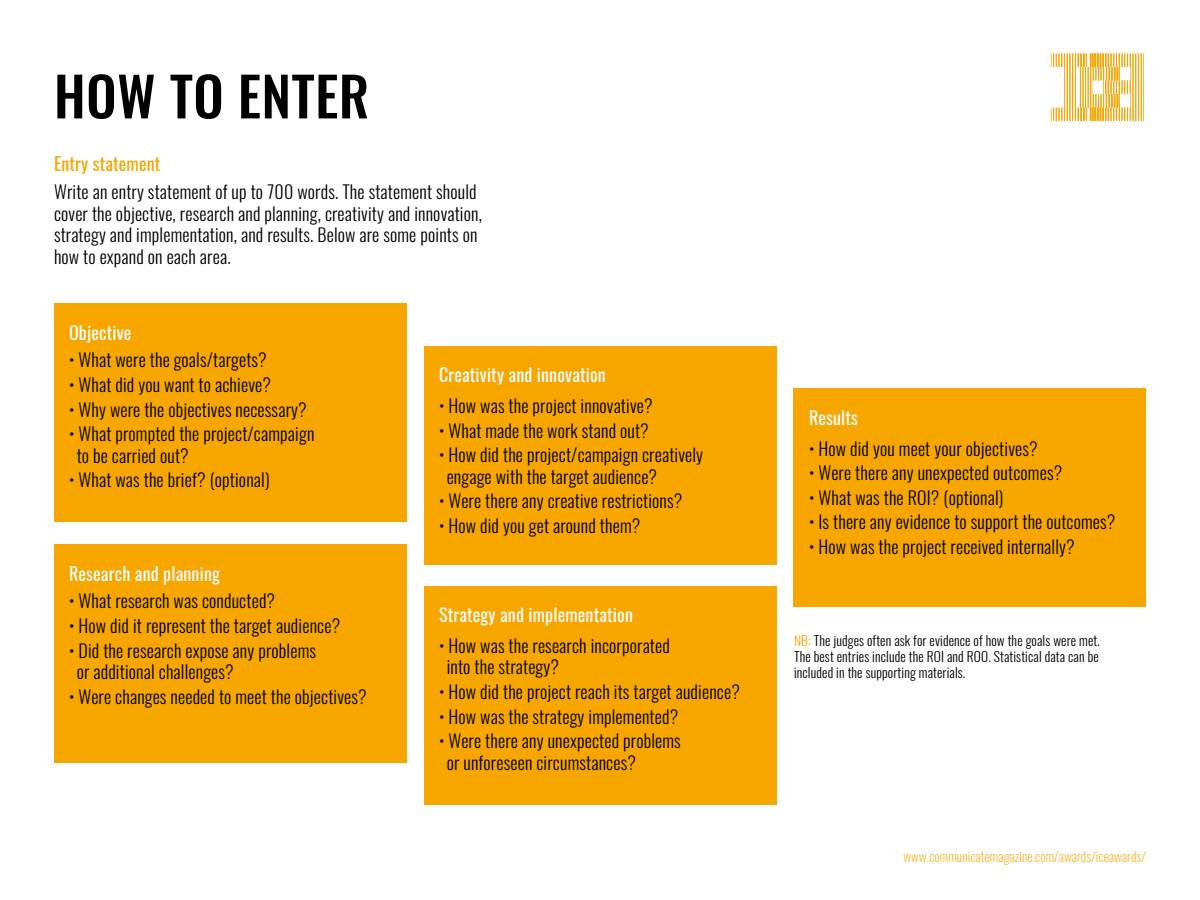
<style>
.page{position:relative;width:1200px;height:900px;background:#fff}
.page>*{position:absolute;margin:0;border:0;box-sizing:border-box;transform-origin:0 0}
.t1{font:500 54px "Oswald";letter-spacing:.01em;color:#000}
.t2{font:300 18px/21.6px "Oswald";letter-spacing:.01em;color:#000}
.t3{font:18px "Oswald";letter-spacing:.01em;color:#fff}
.t4{font:18px "Oswald";letter-spacing:.01em;color:#f7a600}
.t5{font:300 13.5px/16.2px "Oswald";letter-spacing:.01em;color:#000;text-align:justify}
.t6{font:200 13.5px "Oswald";letter-spacing:.01em;color:#f7a600}
.s1{color:#f7a600}
</style>
<div class="page">
<div style="left:54px;top:544px;width:352px;height:219px;background:#f7a600"></div>
<div style="left:54px;top:303px;width:352px;height:219px;background:#f7a600"></div>
<div style="left:424px;top:346px;width:352px;height:219px;background:#f7a600"></div>
<div style="left:424px;top:586px;width:352px;height:219px;background:#f7a600"></div>
<div style="left:794px;top:389px;width:352px;height:218px;background:#f7a600"></div>
<hr style="left:1117px;top:67px;width:1px;height:41px;background:#f7a600">
<hr style="left:1114px;top:67px;width:1px;height:41px;background:#f7a600">
<hr style="left:1111px;top:67px;width:2px;height:41px;background:#f7a600">
<hr style="left:1109px;top:67px;width:1px;height:41px;background:#f7a600">
<hr style="left:1106px;top:67px;width:1px;height:41px;background:#f7a600">
<hr style="left:1101px;top:67px;width:1px;height:41px;background:#f7a600">
<hr style="left:1088px;top:67px;width:1px;height:41px;background:#f7a600">
<hr style="left:1085px;top:67px;width:1px;height:41px;background:#f7a600">
<hr style="left:1090px;top:53px;width:1px;height:68px;background:#f7a600">
<hr style="left:1091px;top:53px;width:3px;height:68px;background:#f7a600">
<hr style="left:1094px;top:53px;width:2px;height:68px;background:#f7a600">
<hr style="left:1097px;top:53px;width:2px;height:68px;background:#f7a600">
<hr style="left:1100px;top:53px;width:1px;height:68px;background:#f7a600">
<hr style="left:1102px;top:53px;width:2px;height:68px;background:#f7a600">
<hr style="left:1105px;top:53px;width:1px;height:68px;background:#f7a600">
<hr style="left:1108px;top:53px;width:1px;height:68px;background:#f7a600">
<hr style="left:1110px;top:53px;width:2px;height:68px;background:#f7a600">
<hr style="left:1113px;top:53px;width:1px;height:68px;background:#f7a600">
<hr style="left:1116px;top:53px;width:1px;height:68px;background:#f7a600">
<hr style="left:1119px;top:53px;width:1px;height:68px;background:#f7a600">
<hr style="left:1122px;top:53px;width:1px;height:68px;background:#f7a600">
<hr style="left:1124px;top:53px;width:1px;height:68px;background:#f7a600">
<hr style="left:1127px;top:53px;width:1px;height:68px;background:#f7a600">
<hr style="left:1130px;top:53px;width:1px;height:68px;background:#f7a600">
<hr style="left:1133px;top:53px;width:1px;height:68px;background:#f7a600">
<hr style="left:1135px;top:53px;width:1px;height:68px;background:#f7a600">
<hr style="left:1138px;top:53px;width:1px;height:68px;background:#f7a600">
<hr style="left:1141px;top:53px;width:1px;height:68px;background:#f7a600">
<hr style="left:1144px;top:53px;width:1px;height:68px;background:#f7a600">
<hr style="left:1086px;top:53px;width:1px;height:68px;background:#f7a600">
<hr style="left:1083px;top:53px;width:2px;height:68px;background:#f7a600">
<hr style="left:1080px;top:53px;width:2px;height:68px;background:#f7a600">
<hr style="left:1078px;top:53px;width:1px;height:68px;background:#f7a600">
<hr style="left:1075px;top:53px;width:1px;height:68px;background:#f7a600">
<hr style="left:1072px;top:53px;width:1px;height:68px;background:#f7a600">
<hr style="left:1070px;top:53px;width:1px;height:68px;background:#f7a600">
<hr style="left:1067px;top:53px;width:1px;height:68px;background:#f7a600">
<hr style="left:1064px;top:53px;width:1px;height:68px;background:#f7a600">
<hr style="left:1061px;top:53px;width:1px;height:68px;background:#f7a600">
<hr style="left:1059px;top:53px;width:1px;height:68px;background:#f7a600">
<hr style="left:1056px;top:53px;width:1px;height:68px;background:#f7a600">
<hr style="left:1053px;top:53px;width:1px;height:68px;background:#f7a600">
<hr style="left:1051px;top:53px;width:1px;height:68px;background:#f7a600">
<h1 class="t1" style="left:54px;top:68px;width:317px">HOW TO ENTER</h1>
<p class="t4" style="left:54px;top:148px;width:108px">Entry statement</p>
<p class="t2" style="left:54px;top:179px;width:429px">Write an entry statement of up to 700 words. The statement should cover the objective, research and planning, creativity and innovation, strategy and implementation, and results. Below are some points on how to expand on each area.</p>
<p class="t3" style="left:69px;top:316px;width:64px">Objective</p>
<p class="t2" style="left:69px;top:347px;width:199px">• What were the goals/targets?</p>
<p class="t2" style="left:69px;top:372px;width:203px">• What did you want to achieve?</p>
<p class="t2" style="left:69px;top:396px;width:239px">• Why were the objectives necessary?</p>
<p class="t2" style="left:77px;top:421px;width:239px;text-indent:-8px">• What prompted the project/campaign to be carried out?</p>
<p class="t2" style="left:69px;top:467px;width:202px">• What was the brief? (optional)</p>
<p class="t3" style="left:69px;top:557px;width:152px">Research and planning</p>
<p class="t2" style="left:69px;top:588px;width:208px">• What research was conducted?</p>
<p class="t2" style="left:69px;top:613px;width:273px">• How did it represent the target audience?</p>
<p class="t2" style="left:77px;top:637px;width:241px;text-indent:-8px">• Did the research expose any problems or additional challenges?</p>
<p class="t2" style="left:69px;top:684px;width:299px">• Were changes needed to meet the objectives?</p>
<p class="t3" style="left:439px;top:359px;width:168px">Creativity and innovation</p>
<p class="t2" style="left:439px;top:393px;width:215px">• How was the project innovative?</p>
<p class="t2" style="left:439px;top:417px;width:211px">• What made the work stand out?</p>
<p class="t2" style="left:447px;top:442px;width:258px;text-indent:-8px">• How did the project/campaign creatively engage with the target audience?</p>
<p class="t2" style="left:439px;top:488px;width:245px">• Were there any creative restrictions?</p>
<p class="t2" style="left:439px;top:513px;width:203px">• How did you get around them?</p>
<p class="t3" style="left:439px;top:599px;width:195px">Strategy and implementation</p>
<p class="t2" style="left:447px;top:633px;width:225px;text-indent:-8px">• How was the research incorporated into the strategy?</p>
<p class="t2" style="left:439px;top:679px;width:302px">• How did the project reach its target audience?</p>
<p class="t2" style="left:439px;top:704px;width:241px">• How was the strategy implemented?</p>
<p class="t2" style="left:447px;top:728px;width:236px;text-indent:-8px">• Were there any unexpected problems or unforeseen circumstances?</p>
<p class="t3" style="left:809px;top:402px;width:51px">Results</p>
<p class="t2" style="left:809px;top:435px;width:230px">• How did you meet your objectives?</p>
<p class="t2" style="left:809px;top:460px;width:255px">• Were there any unexpected outcomes?</p>
<p class="t2" style="left:809px;top:485px;width:196px">• What was the ROI? (optional)</p>
<p class="t2" style="left:809px;top:509px;width:308px">• Is there any evidence to support the outcomes?</p>
<p class="t2" style="left:809px;top:534px;width:267px">• How was the project received internally?</p>
<p class="t5" style="left:794px;top:631px;width:307px"><span class="s1">NB:</span> The judges often ask for evidence of how the goals were met.<br>The best entries include the ROI and ROO. Statistical data can be included in the supporting materials.</p>
<p class="t6" style="left:904px;top:845px;width:244px">www.communicatemagazine.com/awards/iceawards/</p>
</div>
